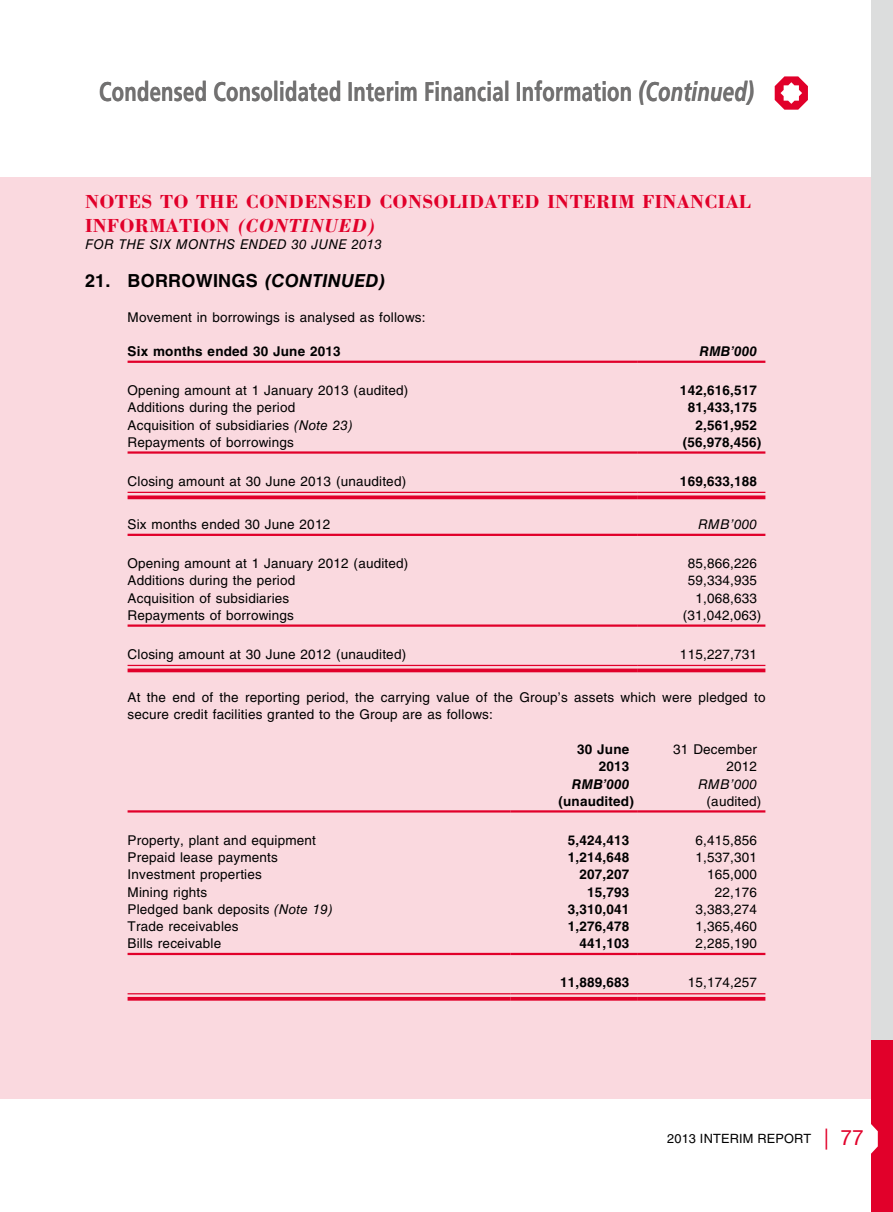
<style>
.page{position:relative;width:893px;height:1212px;background:#fff}
.page>*{position:absolute;margin:0;border:0;box-sizing:border-box;transform-origin:0 0}
.t1{font:700 27px "Frutiger LT Std";letter-spacing:.015em;color:#727171;scale:.75 1}
._03_Subhead_1{font:700 19.5px/24px "Bodoni Std";letter-spacing:.015em;color:#e1002a}
._04_Subhead_2{font:700 18px "Helvetica LT Std";letter-spacing:.015em;color:#000}
._01_Body_Text{font:13.5px/17.2px "Helvetica LT Std";letter-spacing:.015em;color:#000}
._02_Notes_Text{font:13.5px "Helvetica LT Std";letter-spacing:.015em;color:#000}
._02_Notes_Text-2{font:700 13.5px "Helvetica LT Std";letter-spacing:.015em;color:#000}
._01_Body_Text-2{font:700 13.5px "Helvetica LT Std";letter-spacing:.015em;color:#000}
._01_Body_Text-3{font:italic 13.5px "Helvetica LT Std";letter-spacing:.015em;color:#000}
._01_Body_Text-4{font:italic 700 13.5px "Helvetica LT Std";letter-spacing:.015em;color:#000}
._02_Notes_Text-3{font:italic 700 13.5px "Helvetica LT Std";letter-spacing:.015em;color:#000}
._02_Notes_Text-4{font:italic 13.5px "Helvetica LT Std";letter-spacing:.015em;color:#000}
.t2{font:12.75px "Helvetica LT Std";letter-spacing:.015em;color:#000}
.s1{font-style:italic}
.s2{font-family:"Helvetica Neue";font-size:21px;color:#e1002a}
</style>
<div class="page">
<div style="left:0;top:177px;width:874px;height:921px;background:#fad9df"></div>
<div style="left:872px;top:0;width:21px;height:1063px;background:#dcdddd"></div>
<div style="left:872px;top:1040px;width:21px;height:172px;background:#e1002a"></div>
<svg style="left:775px;top:76px;width:33px;height:34px"></svg>
<svg style="left:871px;top:1120px;width:7px;height:37px"></svg>
<hr style="left:128px;top:361px;width:510px;height:2px;background:#e1002a">
<hr style="left:638px;top:361px;width:127px;height:2px;background:#e1002a">
<hr style="left:128px;top:451px;width:510px;height:3px;background:#e1002a">
<hr style="left:638px;top:451px;width:127px;height:3px;background:#e1002a">
<hr style="left:128px;top:492px;width:510px;height:1px;background:#e1002a">
<svg style="left:128px;top:495px;width:510px;height:4px;background:#e41a40"></svg>
<hr style="left:638px;top:492px;width:127px;height:1px;background:#e1002a">
<svg style="left:638px;top:495px;width:127px;height:4px"></svg>
<hr style="left:128px;top:534px;width:510px;height:2px;background:#e1002a">
<hr style="left:638px;top:534px;width:127px;height:2px;background:#e1002a">
<hr style="left:128px;top:624px;width:510px;height:3px;background:#e1002a">
<hr style="left:638px;top:624px;width:127px;height:3px;background:#e1002a">
<hr style="left:128px;top:665px;width:510px;height:1px;background:#e1002a">
<svg style="left:128px;top:668px;width:510px;height:4px;background:#e41e43"></svg>
<hr style="left:638px;top:665px;width:127px;height:1px;background:#e1002a">
<svg style="left:638px;top:668px;width:127px;height:4px"></svg>
<hr style="left:128px;top:810px;width:382px;height:2px;background:#e1002a">
<hr style="left:510px;top:810px;width:128px;height:2px;background:#e1002a">
<hr style="left:638px;top:810px;width:127px;height:2px;background:#e1002a">
<hr style="left:128px;top:953px;width:382px;height:2px;background:#e1002a">
<hr style="left:510px;top:953px;width:128px;height:2px;background:#e1002a">
<hr style="left:638px;top:953px;width:127px;height:2px;background:#e1002a">
<hr style="left:128px;top:993px;width:382px;height:1px;background:#e1002a">
<svg style="left:128px;top:997px;width:382px;height:4px;background:#e31138"></svg>
<hr style="left:510px;top:993px;width:128px;height:1px;background:#e1002a">
<svg style="left:510px;top:997px;width:128px;height:4px"></svg>
<hr style="left:638px;top:993px;width:127px;height:1px;background:#e1002a">
<svg style="left:638px;top:997px;width:127px;height:4px"></svg>
<h1 class="t1" style="left:99px;top:76px;width:874px">Condensed Consolidated Interim Financial Information <span class="s1">(Continued)</span></h1>
<p class="_03_Subhead_1" style="left:85px;top:189px;width:667px">NOTES TO THE CONDENSED CONSOLIDATED INTERIM FINANCIAL<br>INFORMATION <span class="s1">(CONTINUED)</span></p>
<p class="_01_Body_Text-3" style="left:85px;top:236px;width:299px">FOR THE SIX MONTHS ENDED 30 JUNE 2013</p>
<p class="_04_Subhead_2" style="left:85px;top:270px;width:302px">21. BORROWINGS <span class="s1">(CONTINUED)</span></p>
<p class="_01_Body_Text" style="left:128px;top:308px;width:300px">Movement in borrowings is analysed as follows:</p>
<p class="_01_Body_Text-2" style="left:128px;top:343px;width:215px">Six months ended 30 June 2013</p>
<p class="_01_Body_Text-4" style="left:699px;top:343px;width:59px">RMB’000</p>
<p class="_01_Body_Text" style="left:128px;top:382px;width:282px">Opening amount at 1 January 2013 (audited)</p>
<p class="_01_Body_Text-2" style="left:680px;top:382px;width:78px">142,616,517</p>
<p class="_01_Body_Text" style="left:128px;top:399px;width:169px">Additions during the period</p>
<p class="_01_Body_Text-2" style="left:688px;top:399px;width:71px">81,433,175</p>
<p class="_01_Body_Text" style="left:128px;top:416px;width:227px">Acquisition of subsidiaries <span class="s1">(Note 23)</span></p>
<p class="_01_Body_Text-2" style="left:695px;top:417px;width:63px">2,561,952</p>
<p class="_01_Body_Text" style="left:128px;top:433px;width:168px">Repayments of borrowings</p>
<p class="_01_Body_Text-2" style="left:683px;top:434px;width:80px">(56,978,456)</p>
<p class="_01_Body_Text" style="left:128px;top:472px;width:280px">Closing amount at 30 June 2013 (unaudited)</p>
<p class="_01_Body_Text-2" style="left:680px;top:473px;width:78px">169,633,188</p>
<p class="_01_Body_Text" style="left:128px;top:516px;width:204px">Six months ended 30 June 2012</p>
<p class="_01_Body_Text-3" style="left:698px;top:517px;width:60px">RMB’000</p>
<p class="_01_Body_Text" style="left:128px;top:555px;width:282px">Opening amount at 1 January 2012 (audited)</p>
<p class="_01_Body_Text" style="left:688px;top:555px;width:71px">85,866,226</p>
<p class="_01_Body_Text" style="left:128px;top:572px;width:169px">Additions during the period</p>
<p class="_01_Body_Text" style="left:688px;top:572px;width:71px">59,334,935</p>
<p class="_01_Body_Text" style="left:128px;top:589px;width:163px">Acquisition of subsidiaries</p>
<p class="_01_Body_Text" style="left:695px;top:589px;width:63px">1,068,633</p>
<p class="_01_Body_Text" style="left:128px;top:606px;width:168px">Repayments of borrowings</p>
<p class="_01_Body_Text" style="left:683px;top:606px;width:80px">(31,042,063)</p>
<p class="_01_Body_Text" style="left:128px;top:645px;width:280px">Closing amount at 30 June 2012 (unaudited)</p>
<p class="_01_Body_Text" style="left:680px;top:645px;width:78px">115,227,731</p>
<p class="_01_Body_Text" style="left:128px;top:689px;width:639px">At the end of the reporting period, the carrying value of the Group’s assets which were pledged to secure credit facilities granted to the Group are as follows:</p>
<p class="_02_Notes_Text-2" style="left:577px;top:741px;width:54px">30 June</p>
<p class="_02_Notes_Text" style="left:673px;top:741px;width:85px">31 December</p>
<p class="_02_Notes_Text-2" style="left:599px;top:758px;width:32px">2013</p>
<p class="_02_Notes_Text" style="left:726px;top:759px;width:32px">2012</p>
<p class="_02_Notes_Text-3" style="left:572px;top:775px;width:59px">RMB’000</p>
<p class="_02_Notes_Text-4" style="left:698px;top:776px;width:60px">RMB’000</p>
<p class="_02_Notes_Text-2" style="left:558px;top:793px;width:77px">(unaudited)</p>
<p class="_02_Notes_Text" style="left:707px;top:793px;width:56px">(audited)</p>
<p class="_02_Notes_Text" style="left:128px;top:832px;width:190px">Property, plant and equipment</p>
<p class="_02_Notes_Text-2" style="left:568px;top:832px;width:63px">5,424,413</p>
<p class="_02_Notes_Text" style="left:695px;top:832px;width:63px">6,415,856</p>
<p class="_02_Notes_Text" style="left:128px;top:849px;width:152px">Prepaid lease payments</p>
<p class="_02_Notes_Text-2" style="left:568px;top:849px;width:63px">1,214,648</p>
<p class="_02_Notes_Text" style="left:695px;top:849px;width:63px">1,537,301</p>
<p class="_02_Notes_Text" style="left:128px;top:867px;width:136px">Investment properties</p>
<p class="_02_Notes_Text-2" style="left:579px;top:866px;width:51px">207,207</p>
<p class="_02_Notes_Text" style="left:707px;top:867px;width:51px">165,000</p>
<p class="_02_Notes_Text" style="left:128px;top:884px;width:81px">Mining rights</p>
<p class="_02_Notes_Text-2" style="left:587px;top:883px;width:44px">15,793</p>
<p class="_02_Notes_Text" style="left:715px;top:884px;width:44px">22,176</p>
<p class="_02_Notes_Text" style="left:128px;top:901px;width:207px">Pledged bank deposits <span class="s1">(Note 19)</span></p>
<p class="_02_Notes_Text-2" style="left:568px;top:901px;width:63px">3,310,041</p>
<p class="_02_Notes_Text" style="left:695px;top:901px;width:63px">3,383,274</p>
<p class="_02_Notes_Text" style="left:128px;top:918px;width:113px">Trade receivables</p>
<p class="_02_Notes_Text-2" style="left:568px;top:918px;width:63px">1,276,478</p>
<p class="_02_Notes_Text" style="left:695px;top:918px;width:63px">1,365,460</p>
<p class="_02_Notes_Text" style="left:128px;top:936px;width:95px">Bills receivable</p>
<p class="_02_Notes_Text-2" style="left:579px;top:935px;width:51px">441,103</p>
<p class="_02_Notes_Text" style="left:695px;top:936px;width:63px">2,285,190</p>
<p class="_02_Notes_Text-2" style="left:560px;top:974px;width:71px">11,889,683</p>
<p class="_02_Notes_Text" style="left:688px;top:975px;width:71px">15,174,257</p>
<p class="t2" style="left:667px;top:1131px;width:198px">2013 INTERIM REPORT <span class="s2">| 77</span></p>
</div>
